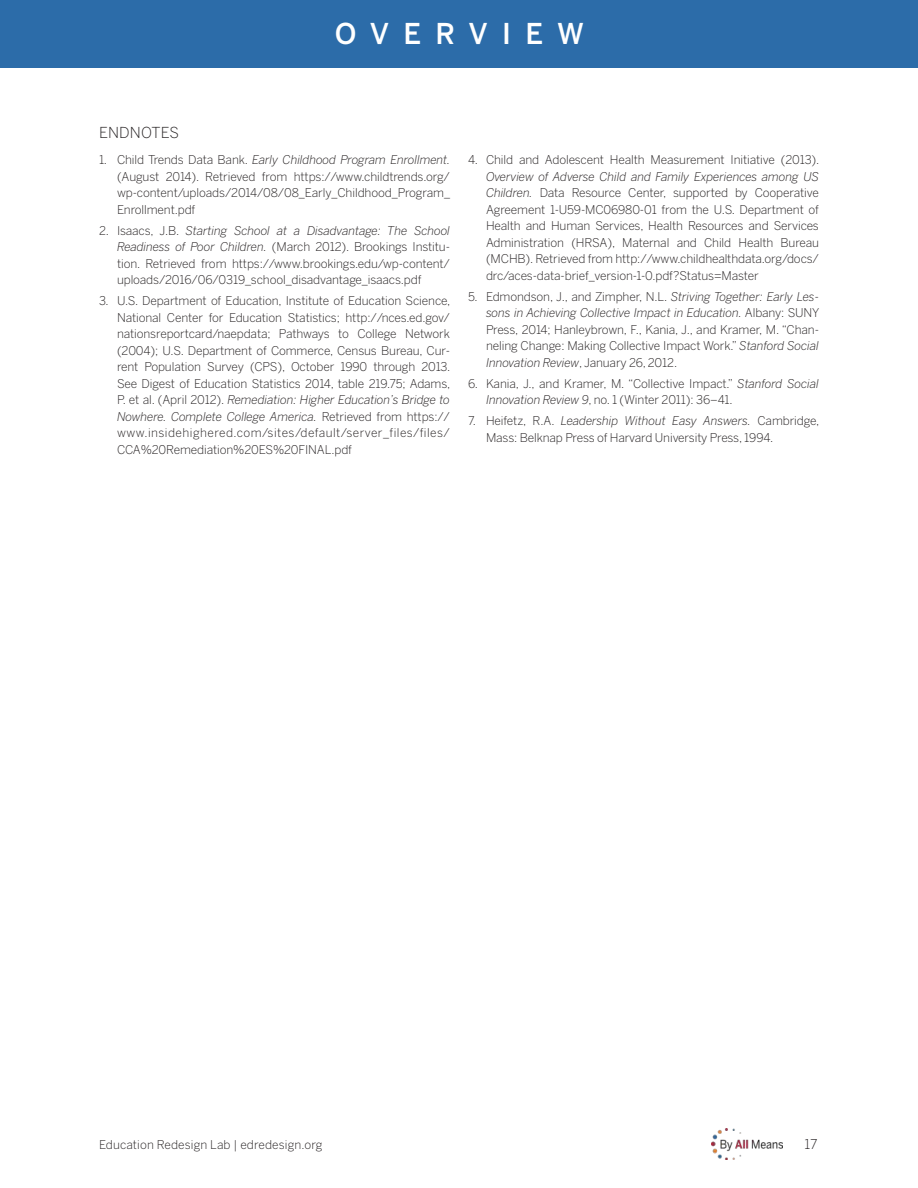
<style>
.page{position:relative;width:918px;height:1188px;background:#fff}
.page>*{position:absolute;margin:0;border:0;box-sizing:border-box;transform-origin:0 0}
.t1{font:500 28.5px "Benton Sans";letter-spacing:.5em;color:#fff}
.t2{font:300 15px "Benton Sans";letter-spacing:.01em;color:#231f20}
.t3{font:300 13.5px "Benton Sans";color:#231f20}
.t4{font:300 12px/16.5px "Benton Sans";letter-spacing:-.01em;color:#231f20;text-align:justify}
.t5{font:300 12px "Benton Sans";letter-spacing:.01em;color:#231f20}
.s1{font-style:italic}
</style>
<div class="page">
<div style="left:0;top:0;width:918px;height:68px;background:#2c6ca9"></div>
<img style="left:712px;top:1128px;width:70px;height:32px">
<h1 class="t1" style="left:335px;top:17px;width:251px">OVERVIEW</h1>
<p class="t2" style="left:99px;top:124px;width:82px">ENDNOTES</p>
<p class="t4" style="left:117px;top:151px;width:335px;text-indent:-18px">1. Child Trends Data Bank. <span class="s1">Early Childhood Program Enrollment. </span>(August 2014). Retrieved from https://www.childtrends.org/ wp-content/uploads/2014/08/08_Early_Childhood_Program_ Enrollment.pdf</p>
<p class="t4" style="left:117px;top:222px;width:335px;text-indent:-18px">2. Isaacs, J.B. <span class="s1">Starting School at a Disadvantage: The School Readiness of Poor Children.</span> (March 2012). Brookings Institu&shy;tion. Retrieved from https://www.brookings.edu/wp-content/ uploads/2016/06/0319_school_disadvantage_isaacs.pdf</p>
<p class="t4" style="left:117px;top:292px;width:335px;text-indent:-18px">3. U.S. Department of Education, Institute of Education Science, National Center for Education Statistics; http://nces.ed.gov/ nationsreportcard/naepdata; Pathways to College Network (2004); U.S. Department of Commerce, Census Bureau, Cur&shy;rent Population Survey (CPS), October 1990 through 2013.<br>See Digest of Education Statistics 2014, table 219.75; Adams, P. et al. (April 2012). <span class="s1">Remediation: Higher Education’s Bridge to Nowhere. Complete College America.</span> Retrieved from https:// www.insidehighered.com/sites/default/server_files/files/ CCA%20Remediation%20ES%20FINAL.pdf</p>
<p class="t4" style="left:468px;top:151px;width:353px">4. Child and Adolescent Health Measurement Initiative (2013).</p>
<p class="t4" style="left:486px;top:168px;width:335px"><span class="s1">Overview of Adverse Child and Family Experiences among US Children.</span> Data Resource Center, supported by Cooperative Agreement 1-U59-MC06980-01 from the U.S. Department of Health and Human Services, Health Resources and Services Administration (HRSA), Maternal and Child Health Bureau (MCHB). Retrieved from http://www.childhealthdata.org/docs/ drc/aces-data-brief_version-1-0.pdf?Status=Master</p>
<p class="t4" style="left:486px;top:288px;width:335px;text-indent:-18px">5. Edmondson, J., and Zimpher, N.L. <span class="s1">Striving Together: Early Les&shy;sons in Achieving Collective Impact in Education.</span> Albany: SUNY Press, 2014; Hanleybrown, F., Kania, J., and Kramer, M. “Chan&shy;neling Change: Making Collective Impact Work.” <span class="s1">Stanford Social Innovation Review</span>, January 26, 2012.</p>
<p class="t4" style="left:486px;top:375px;width:334px;text-indent:-18px">6. Kania, J., and Kramer, M. “Collective Impact.” <span class="s1">Stanford Social<br>Innovation Review 9</span>, no. 1 (Winter 2011): 36–41.</p>
<p class="t4" style="left:486px;top:412px;width:335px;text-indent:-18px">7. Heifetz, R.A. <span class="s1">Leadership Without Easy Answers.</span> Cambridge,<br>Mass: Belknap Press of Harvard University Press, 1994.</p>
<p class="t5" style="left:99px;top:1138px;width:225px">Education Redesign Lab | edredesign.org</p>
<p class="t3" style="left:805px;top:1136px;width:14px">17</p>
</div>
